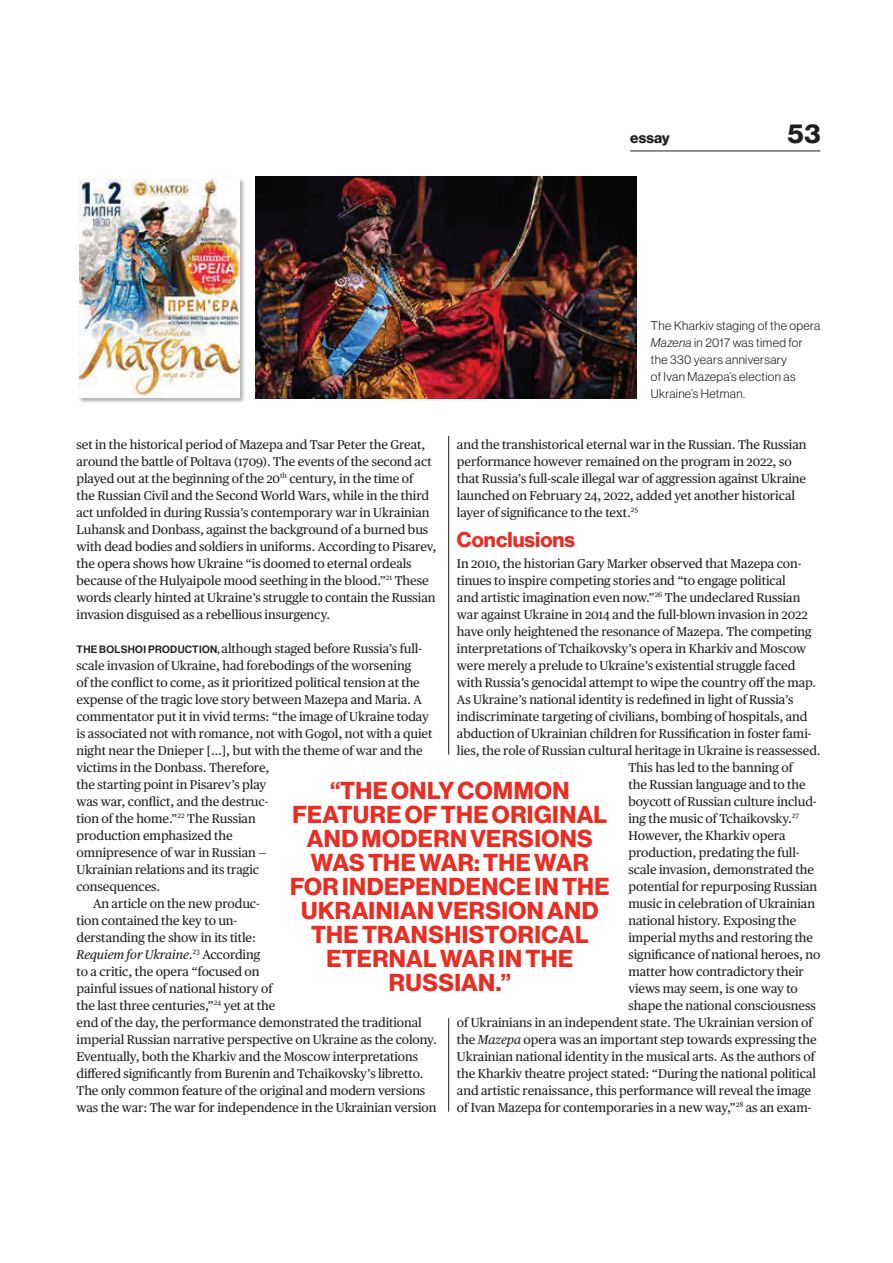
<style>
.page{position:relative;width:893px;height:1263px;background:#fff}
.page>*{position:absolute;margin:0;border:0;box-sizing:border-box;transform-origin:0 0}
.t1{font:27px "N Haas Grotesk DS Pro 75 Bd";color:#231f20}
.t2{font:24px/24px "N Haas Grotesk DS Pro 75 Bd";letter-spacing:.02em;color:#e82d23;text-align:center}
.t3{font:21px "N Haas Grotesk DS Pro 75 Bd";letter-spacing:.005em;color:#e82d23}
.t4{font:15px "N Haas Grotesk DS Pro 75 Bd";letter-spacing:.005em;color:#231f20}
.t5{font:12.75px/17px "Publico Text";letter-spacing:-.005em;color:#231f20}
.t6{font:italic 12.75px "Publico Text";letter-spacing:-.005em;color:#231f20}
.t7{font:12.45px/17px "N Haas Grotesk DS Pro 45 Lt";letter-spacing:.025em;color:#231f20}
.s1{font-family:"N Haas Grotesk DS Pro 46 Lt It"}
.s2{font-family:"N Haas Grotesk DS Pro 65 Md";font-size:10.5px}
.s3{font-style:normal}
.s4{font-style:italic}
</style>
<div class="page">
<hr style="left:630px;top:151px;width:190px;height:1px;background:#231f20">
<hr style="left:448px;top:1018px;width:1px;height:94px;background:#231f20">
<hr style="left:448px;top:436px;width:1px;height:319px;background:#231f20">
<img style="left:79px;top:179px;width:166px;height:224px">
<img style="left:79px;top:180px;width:161px;height:218px">
<img style="left:256px;top:177px;width:381px;height:222px">
<p class="t4" style="left:630px;top:132px;width:41px">essay</p>
<h1 class="t1" style="left:787px;top:123px;width:35px">53</h1>
<p class="t7" style="left:651px;top:318px;width:171px">The Kharkiv staging of the opera<br><span class="s1">Mazena</span> in 2017 was timed for the 330 years anniversary<br>of Ivan Mazepa’s election as<br>Ukraine’s Hetman.</p>
<p class="t5" style="left:76px;top:437px;width:361px">set in the historical period of Mazepa and Tsar Peter the Great, around the battle of Poltava (1709). The events of the second act played out at the beginning of the 20<sup>th</sup> century, in the time of<br>the Russian Civil and the Second World Wars, while in the third act unfolded in during Russia’s contemporary war in Ukrainian Luhansk and Donbass, against the background of a burned bus with dead bodies and soldiers in uniforms. According to Pisarev, the opera shows how Ukraine “is doomed to eternal ordeals because of the Hulyaipole mood seething in the blood.”<sup>21</sup> These words clearly hinted at Ukraine’s struggle to contain the Russian invasion disguised as a rebellious insurgency.</p>
<p class="t5" style="left:77px;top:641px;width:347px"><span class="s2">THE BOLSHOI PRODUCTION,</span> although staged before Russia’s full-</p>
<p class="t5" style="left:76px;top:658px;width:336px">scale invasion of Ukraine, had forebodings of the worsening</p>
<p class="t5" style="left:76px;top:675px;width:345px">of the conflict to come, as it prioritized political tension at the</p>
<p class="t5" style="left:76px;top:692px;width:347px">expense of the tragic love story between Mazepa and Maria. A</p>
<p class="t5" style="left:76px;top:709px;width:354px">commentator put it in vivid terms: “the image of Ukraine today</p>
<p class="t5" style="left:76px;top:726px;width:357px">is associated not with romance, not with Gogol, not with a quiet</p>
<p class="t5" style="left:76px;top:743px;width:348px">night near the Dnieper […], but with the theme of war and the</p>
<p class="t5" style="left:76px;top:760px;width:195px">victims in the Donbass. Therefore,</p>
<p class="t5" style="left:76px;top:777px;width:191px">the starting point in Pisarev’s play</p>
<p class="t5" style="left:76px;top:794px;width:193px">was war, conflict, and the destruc-</p>
<p class="t5" style="left:76px;top:811px;width:181px">tion of the home.”<sup>22</sup> The Russian</p>
<p class="t5" style="left:76px;top:828px;width:158px">production emphasized the</p>
<p class="t5" style="left:76px;top:845px;width:192px">omnipresence of war in Russian —</p>
<p class="t5" style="left:76px;top:862px;width:184px">Ukrainian relations and its tragic</p>
<p class="t5" style="left:76px;top:879px;width:85px">consequences.</p>
<p class="t5" style="left:93px;top:896px;width:168px">An article on the new produc-</p>
<p class="t5" style="left:76px;top:913px;width:162px">tion contained the key to un-</p>
<p class="t5" style="left:76px;top:930px;width:181px">derstanding the show in its title:</p>
<p class="t6" style="left:76px;top:947px;width:185px">Requiem for Ukraine<span class="s3">.</span><sup>23</sup> <span class="s3">According</span></p>
<p class="t5" style="left:76px;top:964px;width:184px">to a critic, the opera “focused on</p>
<p class="t5" style="left:76px;top:981px;width:197px">painful issues of national history of</p>
<p class="t5" style="left:76px;top:998px;width:200px">the last three centuries,”<sup>24</sup> yet at the</p>
<p class="t5" style="left:77px;top:1015px;width:347px">end of the day, the performance demonstrated the traditional</p>
<p class="t5" style="left:77px;top:1032px;width:362px">imperial Russian narrative perspective on Ukraine as the colony.</p>
<p class="t5" style="left:77px;top:1049px;width:343px">Eventually, both the Kharkiv and the Moscow interpretations</p>
<p class="t5" style="left:77px;top:1066px;width:348px">differed significantly from Burenin and Tchaikovsky’s libretto.</p>
<p class="t5" style="left:77px;top:1083px;width:350px">The only common feature of the original and modern versions</p>
<p class="t5" style="left:77px;top:1100px;width:362px">was the war: The war for independence in the Ukrainian version</p>
<p class="t5" style="left:457px;top:437px;width:351px">and the transhistorical eternal war in the Russian. The Russian performance however remained on the program in 2022, so that Russia’s full-scale illegal war of aggression against Ukraine launched on February 24, 2022, added yet another historical layer of significance to the text.<sup>25</sup></p>
<h3 class="t3" style="left:457px;top:532px;width:120px">Conclusions</h3>
<p class="t5" style="left:457px;top:556px;width:346px">In 2010, the historian Gary Marker observed that Mazepa con-</p>
<p class="t5" style="left:457px;top:573px;width:330px">tinues to inspire competing stories and “to engage political</p>
<p class="t5" style="left:457px;top:590px;width:345px">and artistic imagination even now.”<sup>26</sup> The undeclared Russian</p>
<p class="t5" style="left:457px;top:607px;width:352px">war against Ukraine in 2014 and the full-blown invasion in 2022</p>
<p class="t5" style="left:457px;top:624px;width:356px">have only heightened the resonance of Mazepa. The competing</p>
<p class="t5" style="left:457px;top:641px;width:351px">interpretations of Tchaikovsky’s opera in Kharkiv and Moscow</p>
<p class="t5" style="left:457px;top:658px;width:340px">were merely a prelude to Ukraine’s existential struggle faced</p>
<p class="t5" style="left:457px;top:675px;width:361px">with Russia’s genocidal attempt to wipe the country off the map.</p>
<p class="t5" style="left:457px;top:692px;width:338px">As Ukraine’s national identity is redefined in light of Russia’s</p>
<p class="t5" style="left:457px;top:709px;width:352px">indiscriminate targeting of civilians, bombing of hospitals, and</p>
<p class="t5" style="left:457px;top:726px;width:356px">abduction of Ukrainian children for Russification in foster fami-</p>
<p class="t5" style="left:457px;top:743px;width:365px">lies, the role of Russian cultural heritage in Ukraine is reassessed.</p>
<p class="t5" style="left:628px;top:760px;width:166px">This has led to the banning of</p>
<p class="t5" style="left:628px;top:777px;width:179px">the Russian language and to the</p>
<p class="t5" style="left:628px;top:794px;width:190px">boycott of Russian culture includ-</p>
<p class="t5" style="left:628px;top:811px;width:172px">ing the music of Tchaikovsky.<sup>27</sup></p>
<p class="t5" style="left:628px;top:828px;width:159px">However, the Kharkiv opera</p>
<p class="t5" style="left:628px;top:845px;width:173px">production, predating the full-</p>
<p class="t5" style="left:628px;top:862px;width:187px">scale invasion, demonstrated the</p>
<p class="t5" style="left:628px;top:879px;width:190px">potential for repurposing Russian</p>
<p class="t5" style="left:628px;top:896px;width:188px">music in celebration of Ukrainian</p>
<p class="t5" style="left:628px;top:913px;width:169px">national history. Exposing the</p>
<p class="t5" style="left:628px;top:930px;width:186px">imperial myths and restoring the</p>
<p class="t5" style="left:628px;top:947px;width:194px">significance of national heroes, no</p>
<p class="t5" style="left:628px;top:964px;width:177px">matter how contradictory their</p>
<p class="t5" style="left:628px;top:981px;width:171px">views may seem, is one way to</p>
<p class="t5" style="left:628px;top:998px;width:189px">shape the national consciousness</p>
<p class="t5" style="left:457px;top:1015px;width:357px">of Ukrainians in an independent state. The Ukrainian version of</p>
<p class="t5" style="left:457px;top:1032px;width:361px">the <span class="s4">Mazepa</span> opera was an important step towards expressing the</p>
<p class="t5" style="left:457px;top:1049px;width:359px">Ukrainian national identity in the musical arts. As the authors of</p>
<p class="t5" style="left:457px;top:1066px;width:361px">the Kharkiv theatre project stated: “During the national political</p>
<p class="t5" style="left:457px;top:1083px;width:355px">and artistic renaissance, this performance will reveal the image</p>
<p class="t5" style="left:457px;top:1100px;width:356px">of Ivan Mazepa for contemporaries in a new way,”<sup>28</sup> as an exam-</p>
<h2 class="t2" style="left:290px;top:781px;width:321px">“THE ONLY COMMON<br>FEATURE OF THE ORIGINAL<br>AND MODERN VERSIONS<br>WAS THE WAR: THE WAR<br>FOR INDEPENDENCE IN THE<br>UKRAINIAN VERSION AND<br>THE TRANSHISTORICAL<br>ETERNAL WAR IN THE<br>RUSSIAN.”</h2>
</div>
